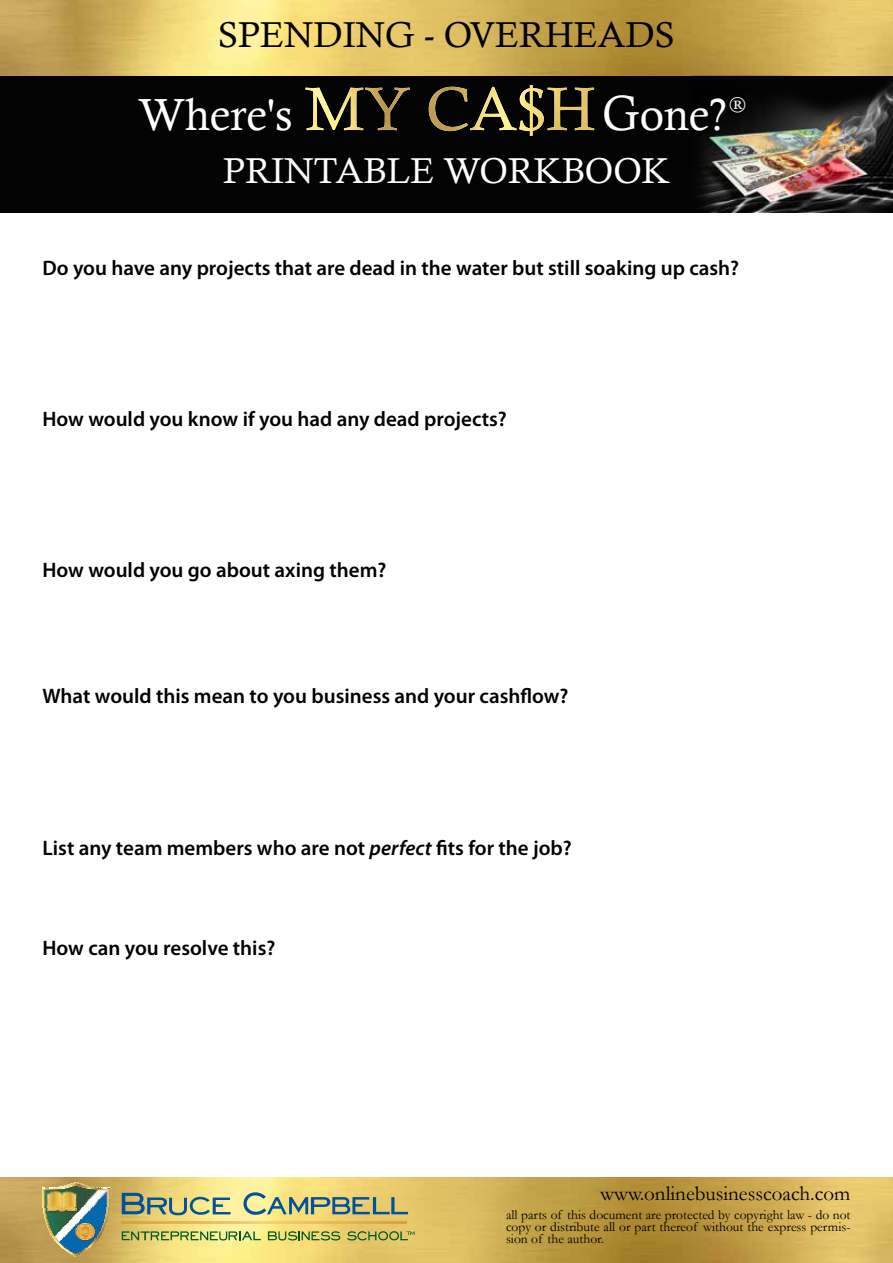
<style>
.page{position:relative;width:893px;height:1263px;background:#fff}
.page>*{position:absolute;margin:0;border:0;box-sizing:border-box;transform-origin:0 0}
.t1{font:45px "Calisto";color:#fff}
.t2{font:36px "Calisto";color:#000}
.t3{font:36px "Calisto";color:#fff}
.t4{font:600 21px "Myriad Pro";color:#000}
.t5{font:21px "Garamond";color:#000}
.t6{font:18px "Georgia";color:#fff}
.t7{font:13.5px/12px "Garamond";color:#000;text-align:justify}
.s1{font-size:49.5px}
.s2{font-style:italic}
</style>
<div class="page">
<img style="left:0;top:0;width:893px;height:77px">
<div style="left:0;top:77px;width:893px;height:136px;background:#030303"></div>
<img style="left:693px;top:75px;width:200px;height:138px">
<svg style="left:305px;top:87px;width:289px;height:44px"></svg>
<img style="left:429px;top:85px;width:156px;height:51px">
<img style="left:0;top:1178px;width:893px;height:85px">
<svg style="left:62px;top:1247px;width:28px;height:10px"></svg>
<img style="left:43px;top:1189px;width:66px;height:58px">
<img style="left:51px;top:1188px;width:50px;height:1px">
<img style="left:60px;top:1186px;width:32px;height:2px">
<svg style="left:62px;top:1182px;width:28px;height:5px"></svg>
<svg style="left:122px;top:1222px;width:285px;height:1px"></svg>
<svg style="left:122px;top:1193px;width:109px;height:22px;background:#9fab88"></svg>
<svg style="left:243px;top:1192px;width:165px;height:23px;background:#aeb385"></svg>
<svg style="left:122px;top:1231px;width:139px;height:9px"></svg>
<svg style="left:347px;top:1231px;width:67px;height:9px"></svg>
<svg style="left:268px;top:1231px;width:72px;height:9px"></svg>
<h2 class="t2" style="left:218px;top:14px;width:458px">SPENDING - OVERHEADS</h2>
<h1 class="t1" style="left:138px;top:88px;width:156px">Where's</h1>
<h1 class="t1" style="left:603px;top:88px;width:126px"><span class="s1">G</span>one?</h1>
<p class="t6" style="left:729px;top:91px;width:18px">®</p>
<h2 class="t3" style="left:223px;top:150px;width:448px">PRINTABLE WORKBOOK</h2>
<p class="t4" style="left:43px;top:254px;width:698px">Do you have any projects that are dead in the water but still soaking up cash?</p>
<p class="t4" style="left:43px;top:406px;width:466px">How would you know if you had any dead projects?</p>
<p class="t4" style="left:43px;top:557px;width:345px">How would you go about axing them?</p>
<p class="t4" style="left:43px;top:683px;width:528px">What would this mean to you business and your cashflow?</p>
<p class="t4" style="left:43px;top:834px;width:531px">List any team members who are not <span class="s2">perfect</span> fits for the job?</p>
<p class="t4" style="left:43px;top:935px;width:234px">How can you resolve this?</p>
<p class="t5" style="left:600px;top:1181px;width:252px">www.onlinebusinesscoach.com</p>
<p class="t7" style="left:506px;top:1208px;width:346px">all parts of this document are protected by copyright law - do not copy or distribute all or part thereof without the express permis&shy;sion of the author.</p>
</div>
